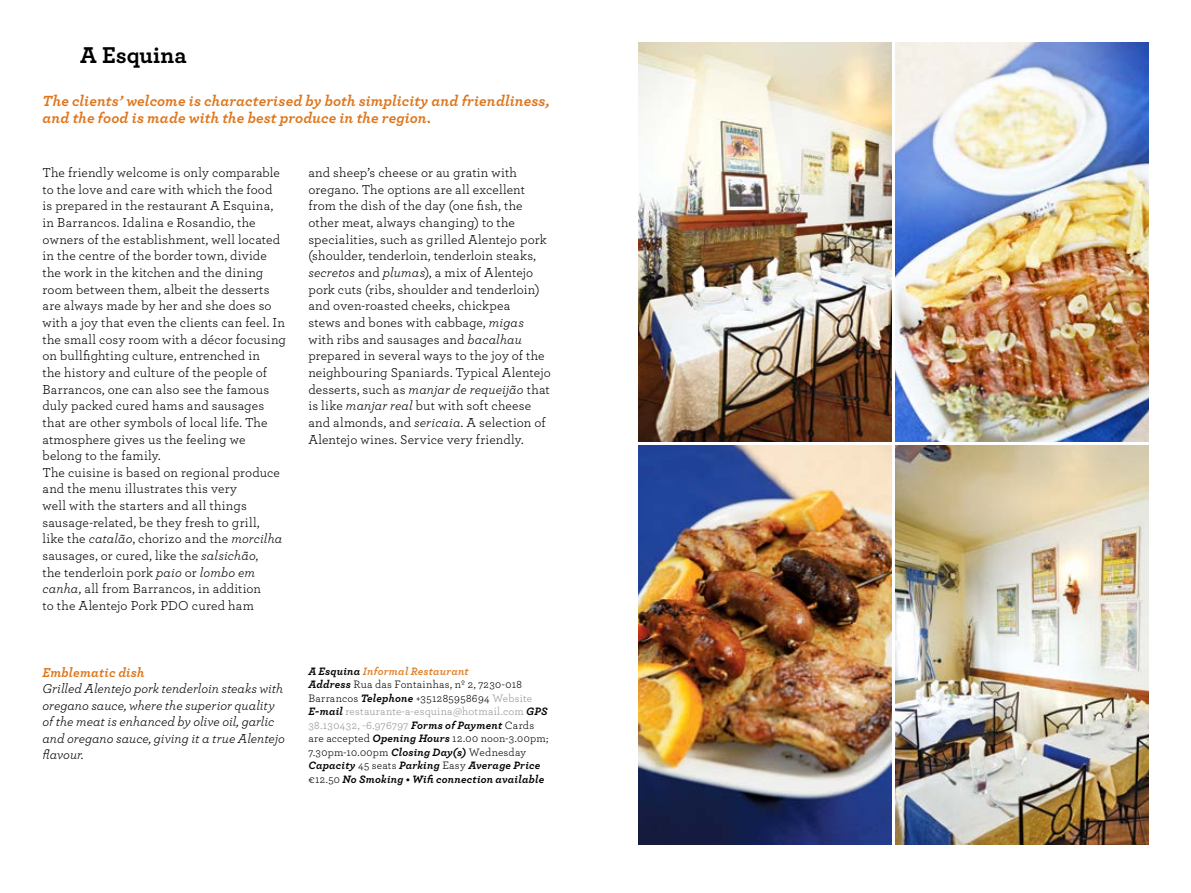
<style>
.page{position:relative;width:1191px;height:893px;background:#fff}
.page>*{position:absolute;margin:0;border:0;box-sizing:border-box;transform-origin:0 0}
.t1{font:700 24px "Archer Pro";color:#000}
.t2{font:italic 700 15.45px/17.2px "Archer Pro";letter-spacing:.005em;color:#de761c}
.t3{font:13.5px/16.6px "Archer Pro";letter-spacing:.01em;color:#000}
.t4{font:italic 13.5px/16.5px "Archer Pro";letter-spacing:-.005em;color:#000}
.t5{font:italic 700 13.5px "Archer Pro";letter-spacing:.015em;color:#de761c}
.t6{font:italic 700 11.25px/13.5px "Archer Pro";letter-spacing:.015em;color:#000}
.s1{font-style:italic}
.s2{color:#e1822e}
.s3{font-weight:400;font-style:normal}
.s4{font-weight:400;font-style:normal;color:#939598}
</style>
<div class="page">
<img style="left:895px;top:42px;width:253px;height:399px">
<img style="left:638px;top:42px;width:253px;height:399px">
<img style="left:895px;top:445px;width:253px;height:399px">
<img style="left:638px;top:445px;width:253px;height:399px">
<h1 class="t1" style="left:80px;top:36px;width:108px">A Esquina</h1>
<p class="t2" style="left:43px;top:91px;width:508px">The clients’ welcome is characterised by both simplicity and friendliness, and the food is made with the best produce in the region.</p>
<p class="t3" style="left:43px;top:164px;width:245px">The friendly welcome is only comparable to the love and care with which the food<br>is prepared in the restaurant A Esquina, in Barrancos. Idalina e Rosandio, the owners of the establishment, well located in the centre of the border town, divide the work in the kitchen and the dining room between them, albeit the desserts are always made by her and she does so with a joy that even the clients can feel. In the small cosy room with a décor focusing on bullfighting culture, entrenched in<br>the history and culture of the people of Barrancos, one can also see the famous duly packed cured hams and sausages that are other symbols of local life. The atmosphere gives us the feeling we belong to the family.<br>The cuisine is based on regional produce and the menu illustrates this very<br>well with the starters and all things sausage-related, be they fresh to grill,<br>like the <span class="s1">catalão</span>, chorizo and the <span class="s1">morcilha </span>sausages, or cured, like the <span class="s1">salsichão</span>,<br>the tenderloin pork <span class="s1">paio</span> or <span class="s1">lombo em canha</span>, all from Barrancos, in addition<br>to the Alentejo Pork PDO cured ham</p>
<p class="t5" style="left:43px;top:661px;width:104px">Emblematic dish</p>
<p class="t4" style="left:43px;top:680px;width:244px">Grilled Alentejo pork tenderloin steaks with oregano sauce, where the superior quality of the meat is enhanced by olive oil, garlic and oregano sauce, giving it a true Alentejo flavour.</p>
<p class="t3" style="left:308px;top:164px;width:244px">and sheep’s cheese or au gratin with oregano. The options are all excellent from the dish of the day (one fish, the other meat, always changing) to the specialities, such as grilled Alentejo pork (shoulder, tenderloin, tenderloin steaks, <span class="s1">secretos</span> and <span class="s1">plumas</span>), a mix of Alentejo pork cuts (ribs, shoulder and tenderloin) and oven-roasted cheeks, chickpea<br>stews and bones with cabbage, <span class="s1">migas </span>with ribs and sausages and <span class="s1">bacalhau </span>prepared in several ways to the joy of the neighbouring Spaniards. Typical Alentejo desserts, such as <span class="s1">manjar de requeijão</span> that is like <span class="s1">manjar real</span> but with soft cheese and almonds, and <span class="s1">sericaia</span>. A selection of Alentejo wines. Service very friendly.</p>
<p class="t6" style="left:308px;top:664px;width:242px">A Esquina <span class="s2">Informal Restaurant<br></span>Address <span class="s3">Rua das Fontainhas, nº 2, 7230-018<br>Barrancos</span> Telephone <span class="s3">+351285958694</span> <span class="s4">Website </span>E-mail <span class="s4">restaurante-a-esquina@hotmail.com</span> GPS <span class="s4">38.130432, -6.976797</span> Forms of Payment <span class="s3">Cards are accepted</span> Opening Hours <span class="s3">12.00 noon-3.00pm; 7.30pm-10.00pm</span> Closing Day(s) <span class="s3">Wednesday </span>Capacity <span class="s3">45 seats</span> Parking <span class="s3">Easy</span> Average Price <span class="s3">€12.50</span> No Smoking • Wifi connection available</p>
</div>
